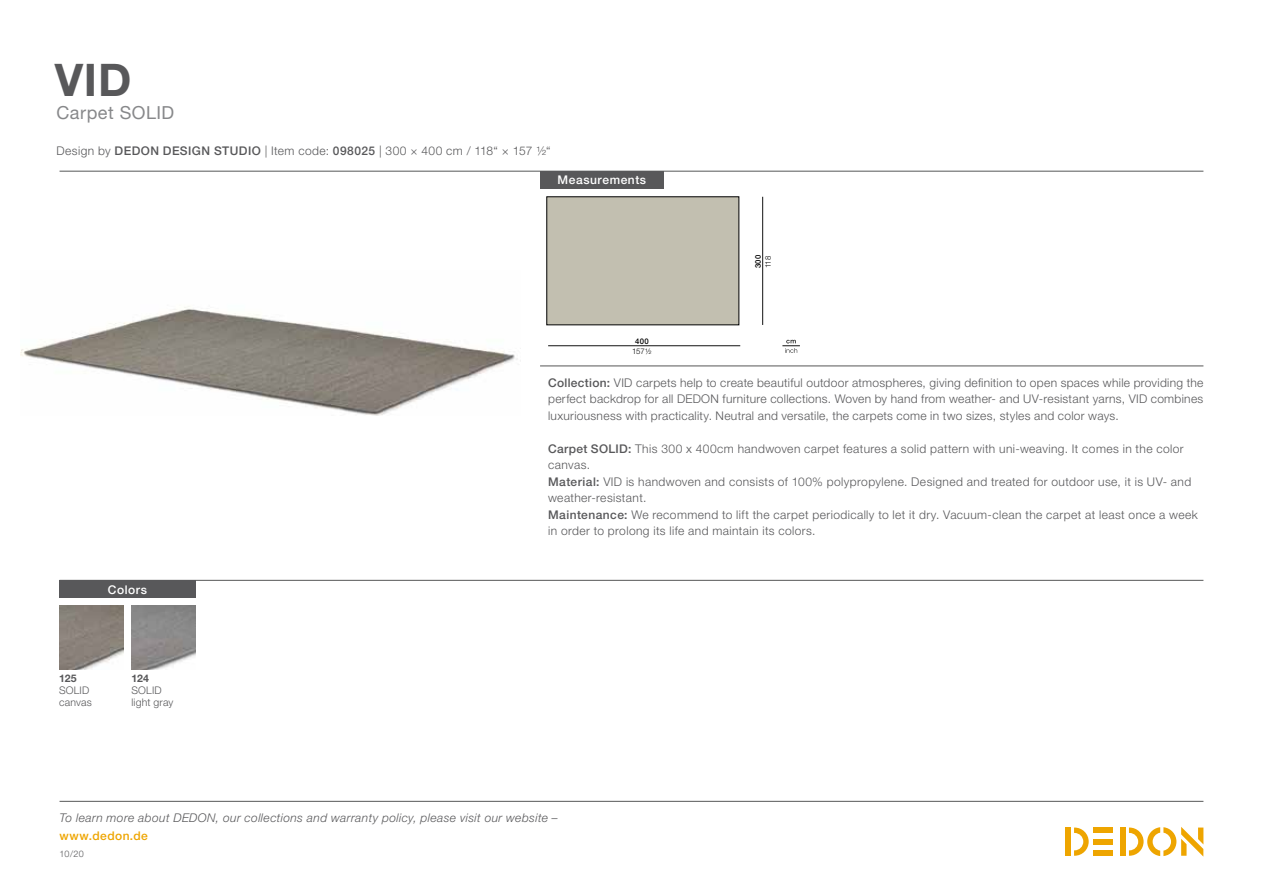
<style>
.page{position:relative;width:1263px;height:893px;background:#fff}
.page>*{position:absolute;margin:0;border:0;box-sizing:border-box;transform-origin:0 0}
.t1{font:700 45px "Helvetica Neue LT";color:#58585a}
.t2{font:18px "Helvetica Neue LT";letter-spacing:.025em;color:#87888a}
.t3{font:300 12px/16.5px "Helvetica Neue LT";letter-spacing:.035em;color:#58585a;text-align:justify}
.t4{font:italic 300 12px "Helvetica Neue LT";letter-spacing:.035em;color:#58585a}
.t5{font:500 12px "Helvetica Neue LT";letter-spacing:.045em;color:#fff}
.t6{font:500 12px "Helvetica Neue LT";letter-spacing:.035em;color:#eea500}
.t7{font:300 10.5px/12px "Helvetica Neue LT";letter-spacing:.015em;color:#58585a}
.t8{font:700 10.5px "Helvetica Neue LT";letter-spacing:.005em;color:#58585a}
.t9{font:300 9px "Helvetica Neue LT";color:#58585a}
.t10{font:300 7.8px "Helvetica Neue LT";letter-spacing:-.02em;color:#000}
.t11{font:500 7.8px "Helvetica Neue LT";letter-spacing:.055em;color:#000}
.s1{font-weight:500}
</style>
<div class="page">
<div style="left:1120px;top:827px;width:5px;height:29px;background:#eea500"></div>
<div style="left:1094px;top:827px;width:19px;height:6px;background:#eea500"></div>
<div style="left:1094px;top:850px;width:19px;height:6px;background:#eea500"></div>
<div style="left:1094px;top:839px;width:19px;height:5px;background:#eea500"></div>
<svg style="left:1074px;top:827px;width:15px;height:29px"></svg>
<div style="left:1065px;top:827px;width:6px;height:29px;background:#eea500"></div>
<svg style="left:1129px;top:827px;width:74px;height:29px"></svg>
<hr style="left:60px;top:801px;width:1143px;height:1px;background:#565757">
<img style="left:60px;top:605px;width:63px;height:64px">
<img style="left:132px;top:605px;width:64px;height:64px">
<hr style="left:60px;top:580px;width:1143px;height:1px;background:#565757">
<hr style="left:60px;top:171px;width:1143px;height:1px;background:#565757">
<hr style="left:540px;top:366px;width:663px;height:1px;background:#565757">
<div style="left:540px;top:171px;width:124px;height:17px;background:#58585a"></div>
<div style="left:60px;top:580px;width:136px;height:18px;background:#58585a"></div>
<img style="left:20px;top:306px;width:498px;height:110px">
<hr style="left:548px;top:345px;width:192px;height:1px;background:#121212">
<div style="left:547px;top:197px;width:192px;height:128px;background:#c2bfb0"></div>
<svg style="left:782px;top:340px;width:18px;height:13px"></svg>
<hr style="left:762px;top:197px;width:1px;height:128px;background:#121212">
<h1 class="t1" style="left:55px;top:53px;width:78px">VID</h1>
<h2 class="t2" style="left:57px;top:102px;width:119px">Carpet SOLID</h2>
<p class="t3" style="left:57px;top:142px;width:495px">Design by <span class="s1">DEDON DESIGN STUDIO</span> | Item code: <span class="s1">098025</span> | 300 × 400 cm / 118“ × 157 ½“</p>
<p class="t5" style="left:558px;top:173px;width:90px">Measurements</p>
<p class="t11" style="left:635px;top:336px;width:15px">400</p>
<p class="t10" style="left:632px;top:346px;width:21px">157½</p>
<p class="t11" style="left:753px;top:268px;width:15px;rotate:-90deg">300</p>
<p class="t10" style="left:763px;top:268px;width:14px;rotate:-90deg">118</p>
<p class="t5" style="left:108px;top:582px;width:41px">Colors</p>
<p class="t8" style="left:59px;top:671px;width:19px">125</p>
<p class="t7" style="left:59px;top:684px;width:34px">SOLID canvas</p>
<p class="t8" style="left:132px;top:671px;width:19px">124</p>
<p class="t7" style="left:132px;top:684px;width:43px">SOLID light gray</p>
<p class="t3" style="left:548px;top:374px;width:657px"><span class="s1">Collection:</span> VID carpets help to create beautiful outdoor atmospheres, giving definition to open spaces while providing the perfect backdrop for all DEDON furniture collections. Woven by hand from weather- and UV-resistant yarns, VID combines luxuriousness with practicality. Neutral and versatile, the carpets come in two sizes, styles and color ways.</p>
<p class="t3" style="left:548px;top:440px;width:651px;text-align:left"><span class="s1">Carpet SOLID:</span> This 300 x 400cm handwoven carpet features a solid pattern with uni-weaving. It comes in the color canvas.<br><span class="s1">Material:</span> VID is handwoven and consists of 100% polypropylene. Designed and treated for outdoor use, it is UV- and weather-resistant.<br><span class="s1">Maintenance:</span> We recommend to lift the carpet periodically to let it dry. Vacuum-clean the carpet at least once a week in order to prolong its life and maintain its colors.</p>
<p class="t4" style="left:60px;top:811px;width:500px">To learn more about DEDON, our collections and warranty policy, please visit our website –</p>
<p class="t6" style="left:60px;top:829px;width:90px">www.dedon.de</p>
<p class="t9" style="left:60px;top:848px;width:26px">10/20</p>
</div>
